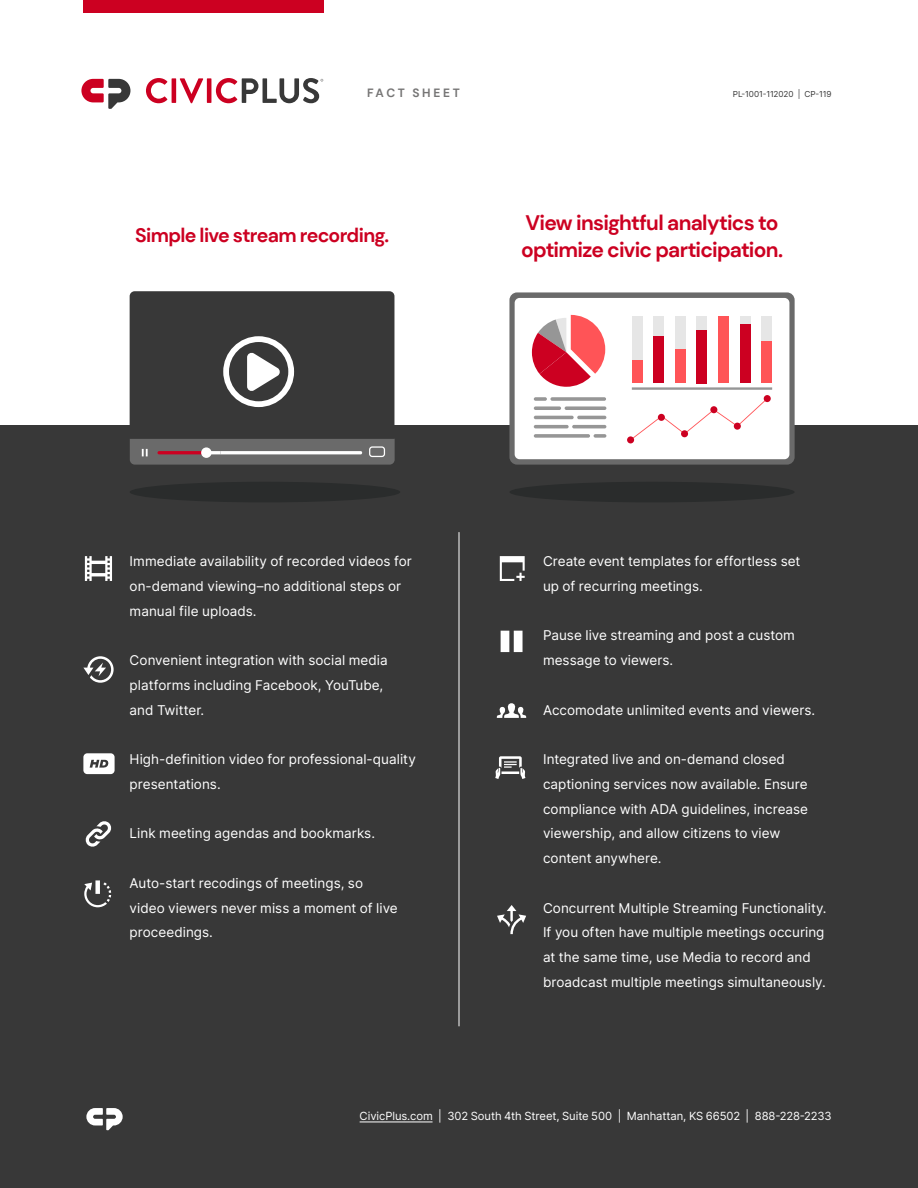
<style>
.page{position:relative;width:918px;height:1188px;background:#fff}
.page>*{position:absolute;margin:0;border:0;box-sizing:border-box;transform-origin:0 0}
.t1{font:700 21px/27px "DM Sans";letter-spacing:-.04em;color:#cc0021}
.t2{font:700 19.5px "DM Sans";letter-spacing:-.035em;color:#cc0021}
.t3{font:13.5px/24.8px "Inter";color:#fff}
.t4{font:700 12px "DM Sans";letter-spacing:.22em;color:#767575}
.t5{font:11.25px "Inter";letter-spacing:-.005em;color:#fff}
.t6{font:8.25px "Inter";letter-spacing:-.01em;color:#383838}
</style>
<div class="page">
<div style="left:0;top:426px;width:918px;height:762px;background:#383838"></div>
<div style="left:83px;top:0;width:240px;height:13px;background:#cc0021"></div>
<svg style="left:146px;top:78px;width:21px;height:25px"></svg>
<hr style="left:172px;top:78px;width:4px;height:25px;background:#cc0021">
<svg style="left:180px;top:78px;width:23px;height:25px"></svg>
<hr style="left:207px;top:78px;width:4px;height:25px;background:#cc0021">
<svg style="left:216px;top:78px;width:107px;height:25px"></svg>
<svg style="left:81px;top:79px;width:49px;height:30px"></svg>
<svg style="left:130px;top:291px;width:265px;height:174px;background:#4b4a4a"></svg>
<div style="left:509px;top:292px;width:286px;height:173px;background:#6a6a6a;border-radius:8px"></div>
<div style="left:515px;top:298px;width:274px;height:161px;background:#fff;border-radius:5px"></div>
<svg style="left:632px;top:387px;width:140px;height:3px"></svg>
<div style="left:632px;top:317px;width:10px;height:66px;background:#e6e6e6"></div>
<div style="left:632px;top:361px;width:10px;height:22px;background:#ff5457"></div>
<div style="left:653px;top:317px;width:11px;height:66px;background:#e6e6e6"></div>
<div style="left:653px;top:336px;width:11px;height:47px;background:#cc0021"></div>
<div style="left:675px;top:317px;width:11px;height:66px;background:#e6e6e6"></div>
<div style="left:675px;top:349px;width:11px;height:34px;background:#ff5457"></div>
<div style="left:697px;top:317px;width:10px;height:66px;background:#e6e6e6"></div>
<div style="left:697px;top:330px;width:10px;height:53px;background:#cc0021"></div>
<div style="left:718px;top:317px;width:11px;height:66px;background:#ff5457"></div>
<div style="left:740px;top:317px;width:10px;height:66px;background:#e6e6e6"></div>
<div style="left:740px;top:324px;width:10px;height:59px;background:#cc0021"></div>
<div style="left:761px;top:317px;width:11px;height:66px;background:#e6e6e6"></div>
<div style="left:761px;top:342px;width:11px;height:41px;background:#ff5457"></div>
<svg style="left:632px;top:398px;width:136px;height:42px"></svg>
<div style="left:627px;top:436px;width:7px;height:7px;background:#cc0021;border-radius:50%"></div>
<div style="left:658px;top:414px;width:7px;height:7px;background:#cc0021;border-radius:50%"></div>
<div style="left:681px;top:430px;width:7px;height:7px;background:#cc0021;border-radius:50%"></div>
<div style="left:710px;top:406px;width:7px;height:7px;background:#cc0021;border-radius:50%"></div>
<div style="left:734px;top:423px;width:7px;height:7px;background:#cc0021;border-radius:50%"></div>
<div style="left:764px;top:395px;width:7px;height:7px;background:#cc0021;border-radius:50%"></div>
<svg style="left:532px;top:315px;width:73px;height:72px"></svg>
<svg style="left:534px;top:397px;width:13px;height:4px"></svg>
<svg style="left:550px;top:397px;width:56px;height:4px"></svg>
<svg style="left:534px;top:406px;width:27px;height:4px"></svg>
<svg style="left:565px;top:406px;width:41px;height:4px"></svg>
<hr style="left:534px;top:416px;width:40px;height:3px;background:#969696;border-radius:2px">
<hr style="left:577px;top:416px;width:29px;height:3px;background:#969696;border-radius:2px">
<hr style="left:534px;top:425px;width:35px;height:3px;background:#969696;border-radius:2px">
<hr style="left:572px;top:425px;width:34px;height:3px;background:#969696;border-radius:2px">
<svg style="left:534px;top:434px;width:56px;height:4px"></svg>
<svg style="left:594px;top:434px;width:12px;height:4px"></svg>
<hr style="left:360px;top:1122px;width:73px;height:1px;background:#fff">
<svg style="left:86px;top:1108px;width:37px;height:22px"></svg>
<div style="left:130px;top:482px;width:270px;height:20px;background:#2a2c2c;border-radius:50%"></div>
<div style="left:509px;top:482px;width:286px;height:20px;background:#2a2c2c;border-radius:50%"></div>
<hr style="left:459px;top:532px;width:1px;height:494px;background:#fff">
<svg style="left:85px;top:556px;width:27px;height:25px"></svg>
<svg style="left:83px;top:656px;width:31px;height:27px"></svg>
<svg style="left:83px;top:753px;width:32px;height:21px"></svg>
<svg style="left:85px;top:821px;width:27px;height:26px"></svg>
<svg style="left:84px;top:880px;width:27px;height:27px"></svg>
<svg style="left:500px;top:556px;width:25px;height:25px"></svg>
<svg style="left:501px;top:631px;width:22px;height:21px"></svg>
<svg style="left:495px;top:756px;width:31px;height:23px"></svg>
<svg style="left:497px;top:703px;width:29px;height:15px"></svg>
<svg style="left:497px;top:905px;width:29px;height:29px"></svg>
<p class="t4" style="left:367px;top:85px;width:94px">FACT SHEET</p>
<p class="t2" style="left:135px;top:223px;width:255px">Simple live stream recording.</p>
<p class="t6" style="left:733px;top:88px;width:100px">PL-1001-112020 | CP-119</p>
<p class="t1" style="left:521px;top:209px;width:263px">View insightful analytics to optimize civic participation.</p>
<p class="t3" style="left:130px;top:549px;width:284px">Immediate availability of recorded videos for on-demand viewing–no additional steps or manual file uploads.</p>
<p class="t3" style="left:130px;top:648px;width:259px">Convenient integration with social media platforms including Facebook, YouTube, and Twitter.</p>
<p class="t3" style="left:130px;top:747px;width:288px">High-definition video for professional-quality presentations.</p>
<p class="t3" style="left:130px;top:821px;width:247px">Link meeting agendas and bookmarks.</p>
<p class="t3" style="left:130px;top:870px;width:270px">Auto-start recodings of meetings, so video viewers never miss a moment of live proceedings.</p>
<p class="t3" style="left:543px;top:549px;width:259px">Create event templates for effortless set up of recurring meetings.</p>
<p class="t3" style="left:543px;top:623px;width:254px">Pause live streaming and post a custom message to viewers.</p>
<p class="t3" style="left:543px;top:697px;width:274px">Accomodate unlimited events and viewers.</p>
<p class="t3" style="left:543px;top:747px;width:267px">Integrated live and on-demand closed captioning services now available. Ensure compliance with ADA guidelines, increase viewership, and allow citizens to view content anywhere.</p>
<p class="t3" style="left:543px;top:895px;width:285px">Concurrent Multiple Streaming Functionality.<br>If you often have multiple meetings occuring at the same time, use Media to record and broadcast multiple meetings simultaneously.</p>
<p class="t5" style="left:360px;top:1108px;width:473px">CivicPlus.com | 302 South 4th Street, Suite 500 | Manhattan, KS 66502 | 888-228-2233</p>
</div>
